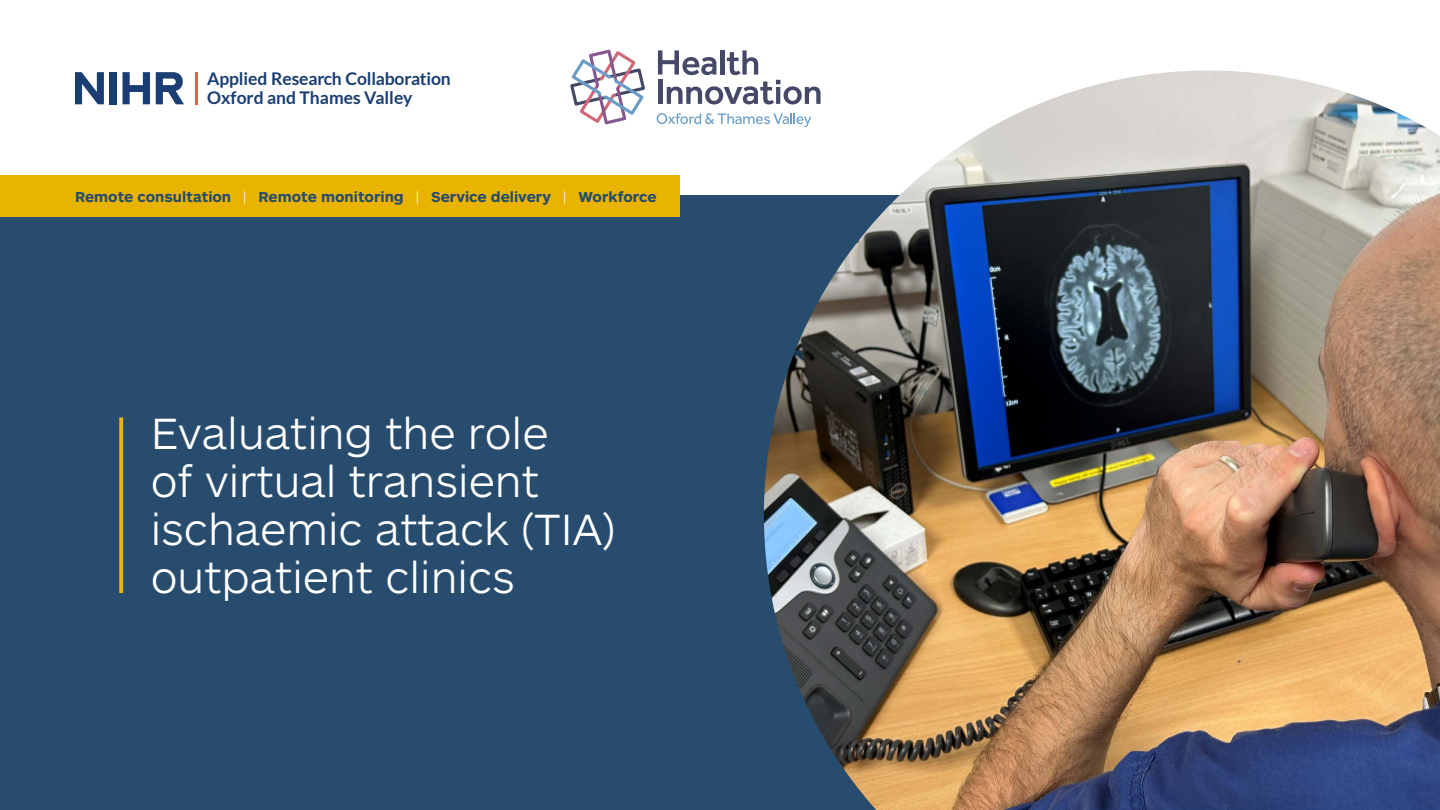
<style>
.page{position:relative;width:1440px;height:810px;background:#fff}
.page>*{position:absolute;margin:0;border:0;box-sizing:border-box;transform-origin:0 0}
.t1{font:300 45.45px/48px "ARS Maquette Pro";color:#fff}
.t2{font:700 17.48px/19.4px "Lato";letter-spacing:-.005em;color:#1a3d73}
.t3{font:700 15px "ARS Maquette Pro";color:#274c6e}
.s1{font-weight:300;color:#fff}
</style>
<div class="page">
<div style="left:0;top:196px;width:1440px;height:614px;background:#274c6e"></div>
<svg style="left:119px;top:417px;width:4px;height:176px"></svg>
<svg style="left:75px;top:72px;width:29px;height:32px"></svg>
<div style="left:110px;top:72px;width:7px;height:32px;background:#1a3d73"></div>
<svg style="left:123px;top:72px;width:27px;height:32px"></svg>
<svg style="left:156px;top:72px;width:28px;height:32px"></svg>
<hr style="left:195px;top:72px;width:2px;height:32px;background:#eb5b4f">
<img style="left:764px;top:70px;width:676px;height:740px">
<div style="left:0;top:175px;width:679px;height:42px;background:#e9b400"></div>
<svg style="left:658px;top:50px;width:163px;height:54px"></svg>
<svg style="left:657px;top:113px;width:154px;height:14px"></svg>
<svg style="left:570px;top:50px;width:75px;height:75px"></svg>
<p class="t2" style="left:207px;top:69px;width:245px">Applied Research Collaboration<br>Oxford and Thames Valley</p>
<p class="t3" style="left:75px;top:187px;width:583px">Remote consultation <span class="s1">|</span> Remote monitoring <span class="s1">|</span> Service delivery <span class="s1">|</span> Workforce</p>
<p class="t1" style="left:151px;top:407px;width:466px">Evaluating the role<br>of virtual transient ischaemic attack (TIA) outpatient clinics</p>
</div>
